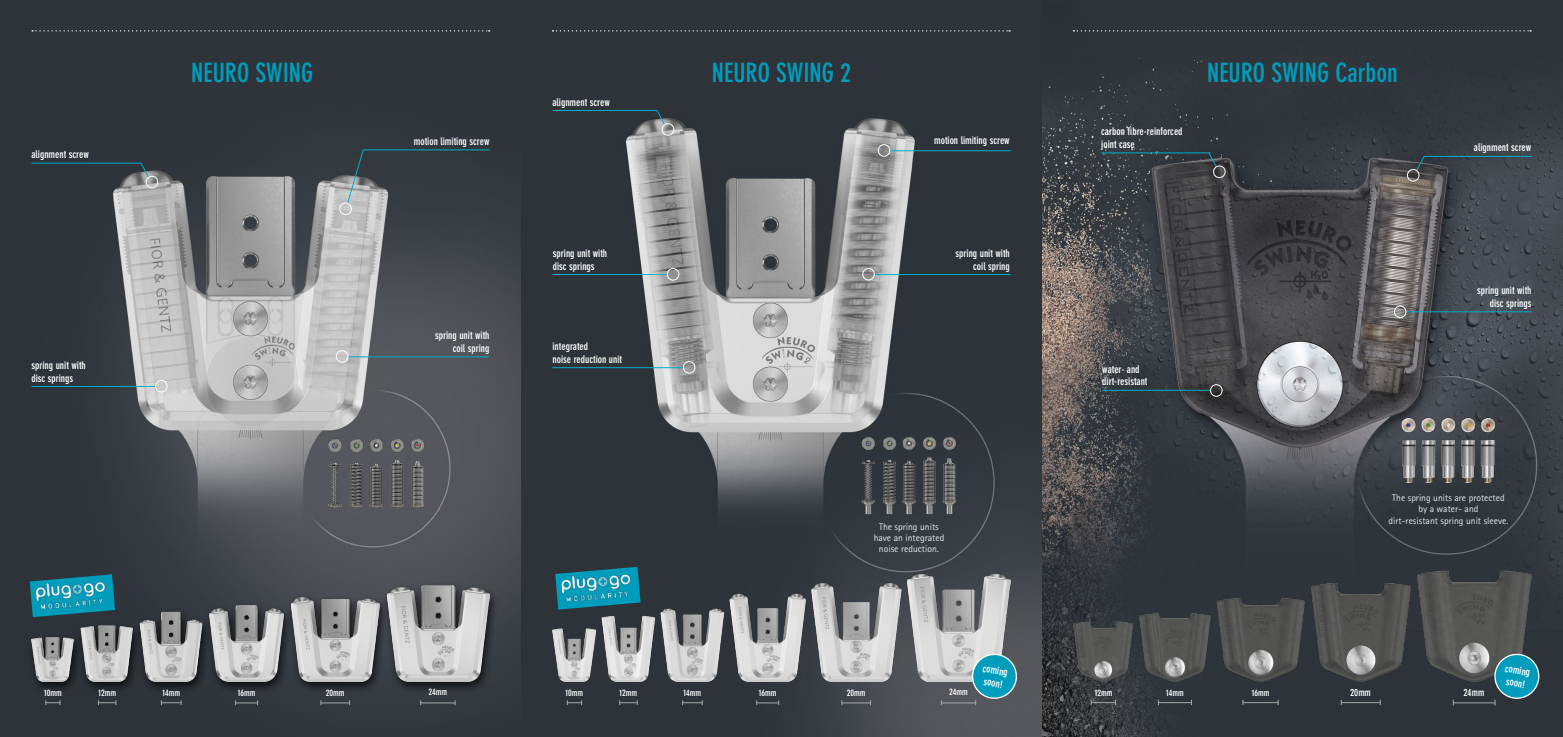
<style>
.page{position:relative;width:1563px;height:737px;background:#fff}
.page>*{position:absolute;margin:0;border:0;box-sizing:border-box;transform-origin:0 0}
.t1{font:700 condensed 26.25px "DIN Neuzeit Grotesk Std";color:#009cbc}
.t2{font:700 condensed 10.5px/12.6px "DIN Neuzeit Grotesk Std";color:#fff}
.t3{font:700 condensed 9.97px "DIN Neuzeit Grotesk Std";color:#fff}
.t4{font:9.62px/11.4px "Rotis Sans Serif Pro";color:#fff;text-align:center}
.t5{font:700 condensed 9.01px "DIN Neuzeit Grotesk Std";color:#fff}
</style>
<div class="page">
<img style="left:0;top:0;width:1563px;height:737px">
<svg style="left:32px;top:30px;width:458px;height:2px"></svg>
<img style="left:327px;top:437px;width:98px;height:74px">
<div style="left:26px;top:582px;width:474px;height:112px;background:#000;opacity:.75"></div>
<img style="left:32px;top:585px;width:457px;height:96px">
<svg style="left:1073px;top:30px;width:458px;height:2px"></svg>
<img style="left:552px;top:573px;width:458px;height:108px">
<img style="left:1073px;top:561px;width:458px;height:120px">
<svg style="left:555px;top:567px;width:85px;height:42px"></svg>
<img style="left:560px;top:568px;width:73px;height:37px">
<svg style="left:30px;top:574px;width:85px;height:43px"></svg>
<img style="left:34px;top:575px;width:73px;height:37px">
<svg style="left:552px;top:30px;width:458px;height:2px"></svg>
<svg style="left:46px;top:700px;width:15px;height:5px"></svg>
<svg style="left:567px;top:700px;width:15px;height:5px"></svg>
<svg style="left:98px;top:700px;width:19px;height:5px"></svg>
<svg style="left:619px;top:700px;width:19px;height:5px"></svg>
<svg style="left:161px;top:700px;width:21px;height:5px"></svg>
<svg style="left:682px;top:700px;width:21px;height:5px"></svg>
<svg style="left:235px;top:700px;width:23px;height:5px"></svg>
<svg style="left:756px;top:700px;width:23px;height:5px"></svg>
<svg style="left:321px;top:700px;width:29px;height:5px"></svg>
<svg style="left:841px;top:700px;width:30px;height:5px"></svg>
<hr style="left:420px;top:702px;width:35px;height:1px;background:#a8a8a7">
<hr style="left:941px;top:702px;width:35px;height:1px;background:#a8a8a7">
<hr style="left:1341px;top:702px;width:39px;height:1px;background:#a8a8a7">
<hr style="left:1453px;top:702px;width:42px;height:1px;background:#a8a8a7">
<hr style="left:1243px;top:702px;width:35px;height:1px;background:#a8a8a7">
<hr style="left:1158px;top:702px;width:33px;height:1px;background:#a8a8a7">
<svg style="left:1091px;top:699px;width:25px;height:6px"></svg>
<hr style="left:348px;top:356px;width:141px;height:1px;background:#00afcb">
<div style="left:336px;top:350px;width:12px;height:13px;border:1px solid #fff;border-radius:50%"></div>
<svg style="left:347px;top:149px;width:143px;height:55px"></svg>
<div style="left:339px;top:203px;width:13px;height:12px;border:1px solid #fff;border-radius:50%"></div>
<hr style="left:32px;top:163px;width:109px;height:1px;background:#00afcb">
<svg style="left:140px;top:162px;width:9px;height:16px"></svg>
<div style="left:146px;top:176px;width:12px;height:12px;border:1px solid #fff;border-radius:50%"></div>
<img style="left:860px;top:435px;width:98px;height:82px">
<hr style="left:890px;top:150px;width:120px;height:1px;background:#00afcb">
<div style="left:878px;top:144px;width:12px;height:13px;border:1px solid #fff;border-radius:50%"></div>
<hr style="left:874px;top:274px;width:136px;height:1px;background:#00afcb">
<div style="left:862px;top:268px;width:13px;height:12px;border:1px solid #fff;border-radius:50%"></div>
<hr style="left:552px;top:367px;width:131px;height:1px;background:#00afcb">
<div style="left:683px;top:361px;width:12px;height:12px;border:1px solid #fff;border-radius:50%"></div>
<hr style="left:552px;top:274px;width:115px;height:1px;background:#00afcb">
<div style="left:667px;top:268px;width:12px;height:12px;border:1px solid #fff;border-radius:50%"></div>
<hr style="left:31px;top:386px;width:124px;height:1px;background:#00afcb">
<div style="left:155px;top:380px;width:13px;height:12px;border:1px solid #fff;border-radius:50%"></div>
<hr style="left:552px;top:110px;width:105px;height:1px;background:#00afcb">
<svg style="left:656px;top:110px;width:9px;height:15px"></svg>
<div style="left:662px;top:123px;width:12px;height:13px;border:1px solid #fff;border-radius:50%"></div>
<hr style="left:1102px;top:390px;width:108px;height:1px;background:#00afcb">
<div style="left:1210px;top:384px;width:12px;height:13px;border:1px solid #fff;border-radius:50%"></div>
<hr style="left:1406px;top:311px;width:125px;height:1px;background:#00afcb">
<div style="left:1394px;top:305px;width:12px;height:13px;border:1px solid #fff;border-radius:50%"></div>
<hr style="left:1424px;top:156px;width:108px;height:1px;background:#00afcb">
<svg style="left:1416px;top:155px;width:9px;height:16px"></svg>
<div style="left:1407px;top:169px;width:12px;height:12px;border:1px solid #fff;border-radius:50%"></div>
<hr style="left:1101px;top:153px;width:108px;height:1px;background:#00afcb">
<svg style="left:1208px;top:152px;width:9px;height:16px"></svg>
<div style="left:1213px;top:166px;width:12px;height:12px;border:1px solid #fff;border-radius:50%"></div>
<img style="left:1399px;top:417px;width:98px;height:72px">
<svg style="left:969px;top:651px;width:50px;height:54px"></svg>
<svg style="left:1491px;top:651px;width:51px;height:54px"></svg>
<p class="t2" style="left:32px;top:148px;width:59px">alignment screw</p>
<p class="t2" style="left:32px;top:359px;width:56px">spring unit with disc springs</p>
<h1 class="t1" style="left:191px;top:57px;width:123px">NEURO SWING</h1>
<h1 class="t1" style="left:712px;top:57px;width:140px">NEURO SWING 2</h1>
<p class="t2" style="left:414px;top:135px;width:77px">motion limiting screw</p>
<p class="t2" style="left:435px;top:329px;width:56px;text-align:right">spring unit with coil spring</p>
<p class="t2" style="left:552px;top:96px;width:59px">alignment screw</p>
<p class="t2" style="left:553px;top:247px;width:56px">spring unit with disc springs</p>
<p class="t2" style="left:552px;top:340px;width:71px">integrated<br>noise reduction unit</p>
<p class="t2" style="left:934px;top:135px;width:77px">motion limiting screw</p>
<p class="t2" style="left:955px;top:247px;width:56px;text-align:right">spring unit with coil spring</p>
<p class="t4" style="left:873px;top:520px;width:72px">The spring units have an integrated noise reduction.</p>
<p class="t2" style="left:1101px;top:125px;width:83px">carbon fibre-reinforced joint case</p>
<h1 class="t1" style="left:1207px;top:57px;width:192px">NEURO SWING Carbon</h1>
<p class="t2" style="left:1474px;top:141px;width:59px">alignment screw</p>
<p class="t2" style="left:1102px;top:363px;width:47px">water- and dirt-resistant</p>
<p class="t2" style="left:1477px;top:284px;width:56px;text-align:right">spring unit with disc springs</p>
<p class="t4" style="left:1388px;top:492px;width:121px">The spring units are protected by a water- and<br>dirt-resistant spring unit sleeve.</p>
<p class="t2" style="left:984px;top:662px;width:27px;rotate:10deg">coming soon!</p>
<p class="t2" style="left:1506px;top:662px;width:27px;rotate:10deg">coming soon!</p>
<p class="t5" style="left:44px;top:687px;width:19px">10mm</p>
<p class="t5" style="left:98px;top:687px;width:19px">12mm</p>
<p class="t5" style="left:162px;top:687px;width:19px">14mm</p>
<p class="t5" style="left:238px;top:687px;width:19px">16mm</p>
<p class="t5" style="left:326px;top:687px;width:20px">20mm</p>
<p class="t5" style="left:428px;top:687px;width:20px">24mm</p>
<p class="t5" style="left:565px;top:687px;width:19px">10mm</p>
<p class="t5" style="left:619px;top:687px;width:19px">12mm</p>
<p class="t5" style="left:683px;top:687px;width:19px">14mm</p>
<p class="t5" style="left:759px;top:687px;width:19px">16mm</p>
<p class="t5" style="left:847px;top:687px;width:20px">20mm</p>
<p class="t5" style="left:949px;top:687px;width:20px">24mm</p>
<p class="t5" style="left:1094px;top:687px;width:19px">12mm</p>
<p class="t5" style="left:1166px;top:687px;width:19px">14mm</p>
<p class="t5" style="left:1252px;top:687px;width:19px">16mm</p>
<p class="t3" style="left:1350px;top:687px;width:22px">20mm</p>
<p class="t3" style="left:1463px;top:687px;width:22px">24mm</p>
</div>
